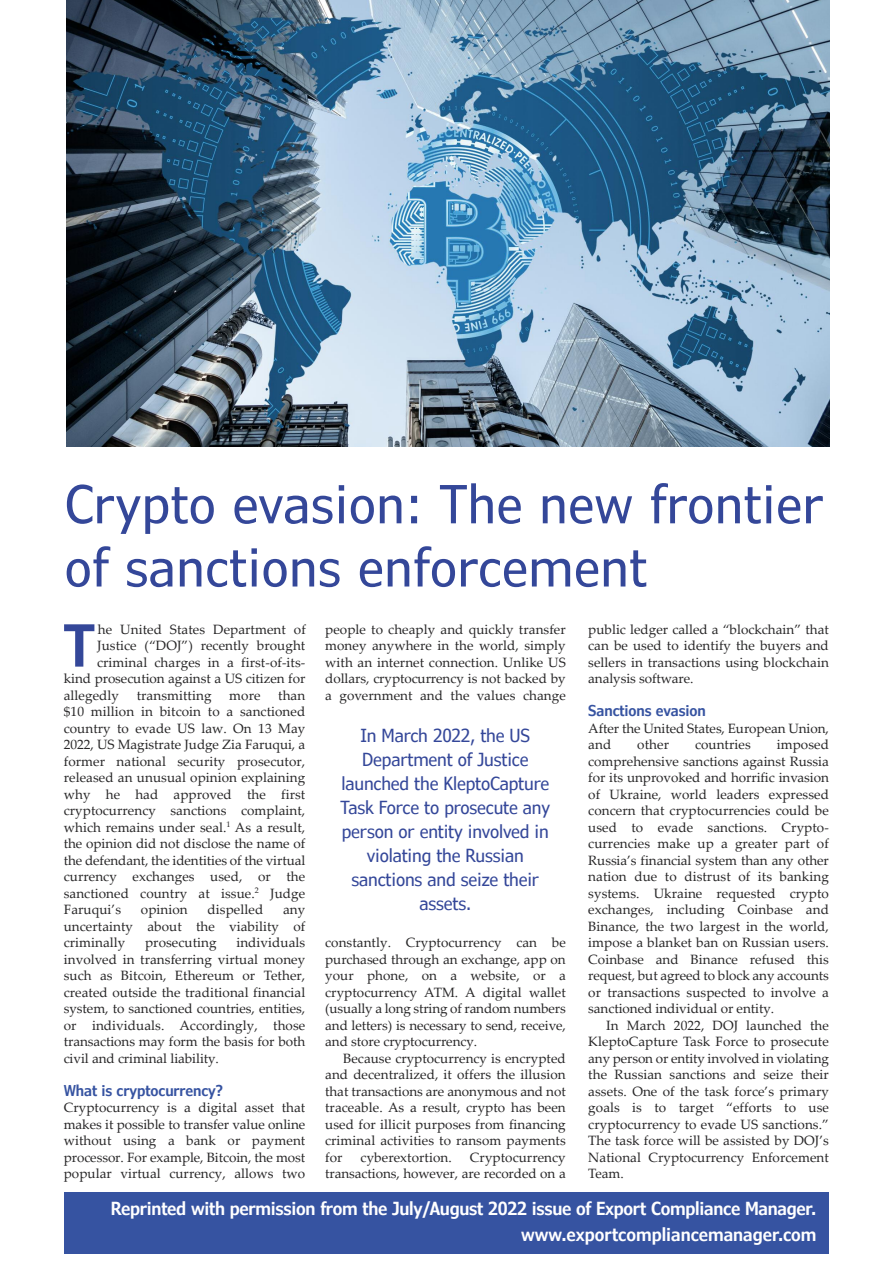
<style>
.page{position:relative;width:893px;height:1263px;background:#fff}
.page>*{position:absolute;margin:0;border:0;box-sizing:border-box;transform-origin:0 0}
.t1{font:600 condensed 58.2px "Verdana Pro";color:#344799}
.t2{font:condensed 52.65px/63.2px "Verdana Pro";letter-spacing:.01em;color:#344799}
.t3{font:condensed 18px/24px "Verdana Pro";letter-spacing:-.01em;color:#344799;text-align:center}
.t4{font:600 condensed 18px/25.8px "Verdana Pro";letter-spacing:-.015em;color:#fff;text-align:right}
.t5{font:600 condensed 15px "Verdana Pro";letter-spacing:-.005em;color:#3653a1}
.t6{font:13.5px/16.5px "Palatino Linotype";letter-spacing:.005em;color:#272627;text-align:justify}
</style>
<div class="page">
<img style="left:66px;top:0;width:763px;height:446px">
<div style="left:65px;top:1192px;width:764px;height:61px;background:#3653a1"></div>
<h2 class="t2" style="left:65px;top:471px;width:760px">Crypto evasion: The new frontier of sanctions enforcement</h2>
<h1 class="t1" style="left:64px;top:608px;width:32px">T</h1>
<p class="t6" style="left:98px;top:622px;width:210px">he United States Department of</p>
<p class="t6" style="left:97px;top:639px;width:210px">Justice (“DOJ”) recently brought</p>
<p class="t6" style="left:97px;top:655px;width:210px">criminal charges in a first-of-its-</p>
<p class="t6" style="left:64px;top:672px;width:243px">kind prosecution against a US citizen for</p>
<p class="t6" style="left:64px;top:688px;width:57px">allegedly</p>
<p class="t6" style="left:137px;top:688px;width:76px">transmitting</p>
<p class="t6" style="left:229px;top:688px;width:33px">more</p>
<p class="t6" style="left:64px;top:688px;width:243px;text-indent:214px">than $10 million in bitcoin to a sanctioned country to evade US law. On 13 May 2022, US Magistrate Judge Zia Faruqui, a former national security prosecutor, released an unusual opinion explaining why he had approved the first cryptocurrency sanctions complaint, which remains under seal.<sup>1</sup> As a result, the opinion did not disclose the name of the defendant, the identities of the virtual currency exchanges used, or the sanctioned country at issue.<sup>2</sup> Judge Faruqui’s</p>
<p class="t6" style="left:141px;top:903px;width:48px">opinion</p>
<p class="t6" style="left:208px;top:903px;width:57px">dispelled</p>
<p class="t6" style="left:64px;top:903px;width:243px;text-indent:219px">any uncertainty about the viability of criminally</p>
<p class="t6" style="left:64px;top:936px;width:243px;text-indent:173px">individuals involved in transferring virtual money such as Bitcoin, Ethereum or Tether, created outside the traditional financial system, to sanctioned countries, entities, or individuals. Accordingly, those transactions may form the basis for both civil and criminal liability.</p>
<p class="t5" style="left:64px;top:1080px;width:161px">What is cryptocurrency?</p>
<p class="t6" style="left:64px;top:1101px;width:243px">Cryptocurrency is a digital asset that makes it possible to transfer value online without using a bank or payment processor. For example, Bitcoin, the most popular virtual currency, allows two</p>
<p class="t6" style="left:145px;top:936px;width:73px">prosecuting</p>
<p class="t6" style="left:325px;top:622px;width:242px">people to cheaply and quickly transfer money anywhere in the world, simply with an internet connection. Unlike US dollars, cryptocurrency is not backed by a government and the values change</p>
<h3 class="t3" style="left:341px;top:723px;width:211px">In March 2022, the US<br>Department of Justice launched the KleptoCapture<br>Task Force to prosecute any person or entity involved in violating the Russian sanctions and seize their assets.</h3>
<p class="t6" style="left:325px;top:936px;width:242px">constantly. Cryptocurrency can be purchased through an exchange, app on your phone, on a website, or a cryptocurrency ATM. A digital wallet (usually a long string of random numbers and letters) is necessary to send, receive, and store cryptocurrency.</p>
<p class="t6" style="left:325px;top:1051px;width:242px;text-indent:18px">Because cryptocurrency is encrypted and decentralized, it offers the illusion that transactions are anonymous and not traceable. As a result, crypto has been used for illicit purposes from financing criminal activities to ransom payments for</p>
<p class="t6" style="left:361px;top:1150px;width:93px">cyberextortion.</p>
<p class="t6" style="left:325px;top:1150px;width:242px;text-align:right">Cryptocurrency<br>transactions, however, are recorded on a</p>
<p class="t6" style="left:588px;top:622px;width:242px">public ledger called a “blockchain” that can be used to identify the buyers and sellers in transactions using blockchain analysis software.</p>
<p class="t5" style="left:588px;top:701px;width:119px">Sanctions evasion</p>
<p class="t6" style="left:588px;top:721px;width:242px">After the United States, European Union, and</p>
<p class="t6" style="left:588px;top:738px;width:242px;text-indent:188px">imposed comprehensive sanctions against Russia for its unprovoked and horrific invasion of Ukraine, world leaders expressed concern that cryptocurrencies could be used to evade sanctions. Crypto&shy;currencies make up a greater part of Russia’s financial system than any other nation due to distrust of its banking systems. Ukraine requested crypto exchanges, including Coinbase and Binance, the two largest in the world, impose a blanket ban on Russian users.<br>Coinbase and Binance refused this request, but agreed to block any accounts or transactions suspected to involve a sanctioned individual or entity.</p>
<p class="t6" style="left:588px;top:1018px;width:242px;text-indent:18px">In March 2022, DOJ launched the KleptoCapture Task Force to prosecute any person or entity involved in violating the Russian sanctions and seize their assets. One of the task force’s primary goals is to target “efforts to use cryptocurrency to evade US sanctions.” The task force will be assisted by DOJ’s National Cryptocurrency Enforcement Team.</p>
<p class="t6" style="left:637px;top:738px;width:33px">other</p>
<p class="t6" style="left:695px;top:738px;width:57px">countries</p>
<h3 class="t4" style="left:111px;top:1195px;width:707px">Reprinted with permission from the July/August 2022 issue of Export Compliance Manager. www.exportcompliancemanager.com</h3>
</div>
